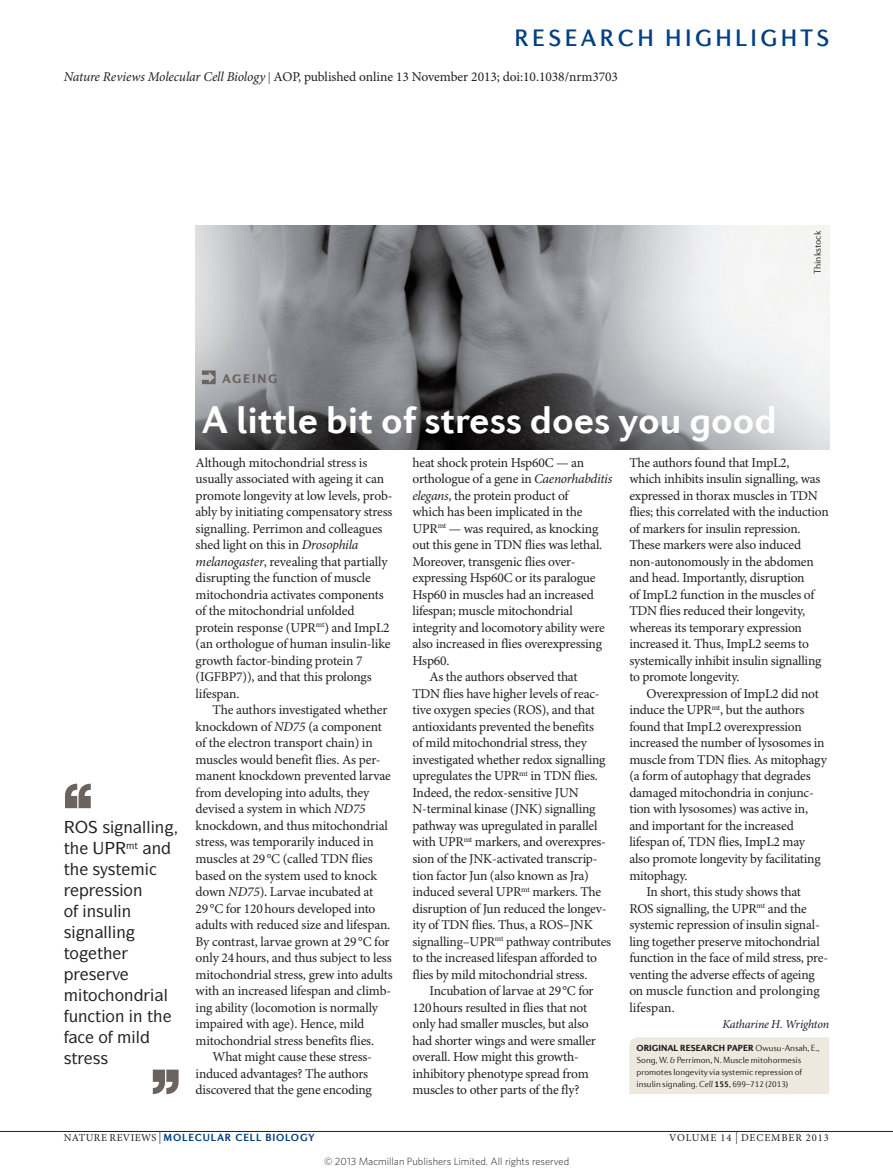
<style>
.page{position:relative;width:893px;height:1174px;background:#fff}
.page>*{position:absolute;margin:0;border:0;box-sizing:border-box;transform-origin:0 0}
.t1{font:700 39px "Diverda Sans Com";color:#fff}
.sectionheader{font:500 24px "Diverda Sans Com";letter-spacing:.14em;color:#014081}
.pulloutquote{font:500 16.5px "ITC Symbol Std";color:#231f20}
.bodyindent{font:13.5px/16.5px "Minion Pro";letter-spacing:-.015em;color:#231f20}
.bodyfirst{font:13.5px/16.5px "Minion Pro";letter-spacing:-.015em;color:#231f20}
.ministrap{font:900 12.75px "Diverda Sans Com";letter-spacing:.14em;color:#6b6360}
.author{font:italic 12px "Minion Pro";letter-spacing:-.015em;color:#231f20}
.t2{font:300 10.5px "Whitney";color:#231f20}
.t3{font:700 10.5px "Diverda Sans Com";letter-spacing:.075em;color:#014081}
.t4{font:10.5px "Minion Pro";letter-spacing:.085em;color:#231f20}
.creditstyle{font:300 9.75px "Diverda Sans Com";letter-spacing:-.005em;color:#231f20}
.webbody{font:300 9px/12px "Diverda Sans Com";letter-spacing:-.005em;color:#231f20}
.s1{font-style:italic}
.s2{font-size:12px}
.s3{font-weight:900}
.s4{font-weight:700}
.s5{font-family:"Minion Pro";font-weight:400;color:#231f20}
.s6{font-family:"Minion Pro";font-weight:400;font-size:12px;color:#231f20}
</style>
<div class="page">
<svg style="left:153px;top:1069px;width:26px;height:25px"></svg>
<svg style="left:65px;top:783px;width:26px;height:25px"></svg>
<img style="left:196px;top:225px;width:633px;height:224px">
<hr style="left:0;top:1131px;width:893px;height:1px;background:#231f20">
<svg style="left:202px;top:370px;width:14px;height:14px"></svg>
<div style="left:629px;top:1037px;width:200px;height:57px;background:#ede9de"></div>
<p class="sectionheader" style="left:514px;top:24px;width:316px">RESEARCH HIGHLIGHTS</p>
<p class="bodyindent" style="left:64px;top:69px;width:556px"><span class="s1">Nature Reviews Molecular Cell Biology</span> <span class="s2">|</span> AOP, published online 13 November 2013; doi:10.1038/nrm3703</p>
<p class="creditstyle" style="left:812px;top:274px;width:45px;rotate:-90deg">Thinkstock</p>
<p class="ministrap" style="left:222px;top:371px;width:57px">AGEING</p>
<p class="t1" style="left:202px;top:397px;width:576px">A little bit of stress does you good</p>
<p class="pulloutquote" style="left:102px;top:816px;width:64px">▲ ■●●■</p>
<p class="pulloutquote" style="left:64px;top:858px;width:59px">▼ ▲ ▲▼</p>
<p class="pulloutquote" style="left:104px;top:879px;width:40px">▲▲ □■</p>
<p class="pulloutquote" style="left:64px;top:900px;width:69px">□ ■▲◆● ■</p>
<p class="pulloutquote" style="left:64px;top:921px;width:64px">▲ ■●●■</p>
<p class="pulloutquote" style="left:64px;top:942px;width:41px">▼□ ▼</p>
<p class="pulloutquote" style="left:82px;top:984px;width:53px">▼□ □■</p>
<p class="pulloutquote" style="left:164px;top:984px;width:6px">●</p>
<p class="pulloutquote" style="left:69px;top:1005px;width:86px">◆■ ▼□■ ■ ▼</p>
<p class="pulloutquote" style="left:64px;top:1047px;width:46px">▲▼ ▲▲</p>
<p class="bodyfirst" style="left:196px;top:455px;width:198px">Although mitochondrial stress is usually associated with ageing it can promote longevity at low levels, prob&shy;ably by initiating compensatory stress signalling. Perrimon and colleagues shed light on this in <span class="s1">Drosophila melanogaster</span>, revealing that partially disrupting the function of muscle mitochondria activates components of the mitochondrial unfolded protein response (UPR<sup>mt</sup>) and ImpL2 (an orthologue of human insulin-like growth factor-binding protein 7 (IGFBP7)), and that this prolongs lifespan.</p>
<p class="bodyindent" style="left:196px;top:702px;width:199px;text-indent:17px">The authors investigated whether knockdown of <span class="s1">ND75</span> (a component of the electron transport chain) in muscles would benefit flies. As per&shy;manent knockdown prevented larvae from developing into adults, they devised a system in which <span class="s1">ND75 </span>knockdown, and thus mitochondrial stress, was temporarily induced in muscles at 29°C (called TDN flies based on the system used to knock down <span class="s1">ND75</span>). Larvae incubated at 29°C for 120hours developed into adults with reduced size and lifespan.<br>By contrast, larvae grown at 29°C for only 24hours, and thus subject to less mitochondrial stress, grew into adults with an increased lifespan and climb&shy;ing ability (locomotion is normally impaired with age). Hence, mild mitochondrial stress benefits flies.</p>
<p class="bodyindent" style="left:196px;top:1049px;width:178px;text-indent:17px">What might cause these stress&shy;induced advantages? The authors discovered that the gene encoding</p>
<p class="bodyindent" style="left:412px;top:455px;width:201px">heat shock protein Hsp60C — an orthologue of a gene in <span class="s1">Caenorhabditis elegans</span>, the protein product of<br>which has been implicated in the<br>UPR<sup>mt</sup> — was required, as knocking out this gene in TDN flies was lethal.<br>Moreover, transgenic flies over&shy;expressing Hsp60C or its paralogue<br>Hsp60 in muscles had an increased lifespan; muscle mitochondrial integrity and locomotory ability were also increased in flies overexpressing<br>Hsp60.</p>
<p class="bodyindent" style="left:412px;top:669px;width:200px;text-indent:17px">As the authors observed that<br>TDN flies have higher levels of reac&shy;tive oxygen species (ROS), and that antioxidants prevented the benefits<br>of mild mitochondrial stress, they investigated whether redox signalling upregulates the UPR<sup>mt</sup> in TDN flies.<br>Indeed, the redox-sensitive JUN N-terminal kinase (JNK) signalling pathway was upregulated in parallel with UPR<sup>mt</sup> markers, and overexpres&shy;sion of the JNK-activated transcrip&shy;tion factor Jun (also known as Jra) induced several UPR<sup>mt</sup> markers. The disruption of Jun reduced the longev&shy;ity of TDN flies. Thus, a ROS–JNK signalling–UPR<sup>mt</sup> pathway contributes to the increased lifespan afforded to flies by mild mitochondrial stress.</p>
<p class="bodyindent" style="left:412px;top:983px;width:185px;text-indent:17px">Incubation of larvae at 29°C for 120hours resulted in flies that not only had smaller muscles, but also had shorter wings and were smaller overall. How might this growth&shy;inhibitory phenotype spread from muscles to other parts of the fly?</p>
<p class="bodyindent" style="left:629px;top:455px;width:201px">The authors found that ImpL2,<br>which inhibits insulin signalling, was expressed in thorax muscles in TDN flies; this correlated with the induction of markers for insulin repression.<br>These markers were also induced non-autonomously in the abdomen and head. Importantly, disruption<br>of ImpL2 function in the muscles of TDN flies reduced their longevity, whereas its temporary expression increased it. Thus, ImpL2 seems to systemically inhibit insulin signalling to promote longevity.</p>
<p class="bodyindent" style="left:629px;top:686px;width:199px;text-indent:17px">Overexpression of ImpL2 did not induce the UPR<sup>mt</sup>, but the authors found that ImpL2 overexpression increased the number of lysosomes in muscle from TDN flies. As mitophagy (a form of autophagy that degrades damaged mitochondria in conjunc&shy;tion with lysosomes) was active in, and important for the increased lifespan of, TDN flies, ImpL2 may also promote longevity by facilitating mitophagy.</p>
<p class="bodyindent" style="left:629px;top:884px;width:200px;text-indent:17px">In short, this study shows that ROS signalling, the UPR<sup>mt</sup> and the systemic repression of insulin signal&shy;ling together preserve mitochondrial function in the face of mild stress, pre&shy;venting the adverse effects of ageing on muscle function and prolonging lifespan.</p>
<p class="author" style="left:722px;top:1017px;width:108px">Katharine H. Wrighton</p>
<p class="webbody" style="left:637px;top:1041px;width:184px"><span class="s3">ORIGINAL RESEARCH PAPER</span> Owusu-Ansah, E., Song, W. &amp; Perrimon, N. Muscle mitohormesis promotes longevity via systemic repression of insulin signaling. <span class="s1">Cell</span> <span class="s4">155</span>, 699–712 (2013)</p>
<p class="t3" style="left:64px;top:1130px;width:252px"><span class="s5">NATURE REVIEWS</span> <span class="s6">|</span> MOLECULAR CELL BIOLOGY</p>
<p class="t4" style="left:669px;top:1131px;width:161px">VOLUME 14 <span class="s2">|</span> DECEMBER 2013</p>
<p class="t2" style="left:324px;top:1154px;width:247px">© 2013 Macmillan Publishers Limited. All rights reserved</p>
</div>
